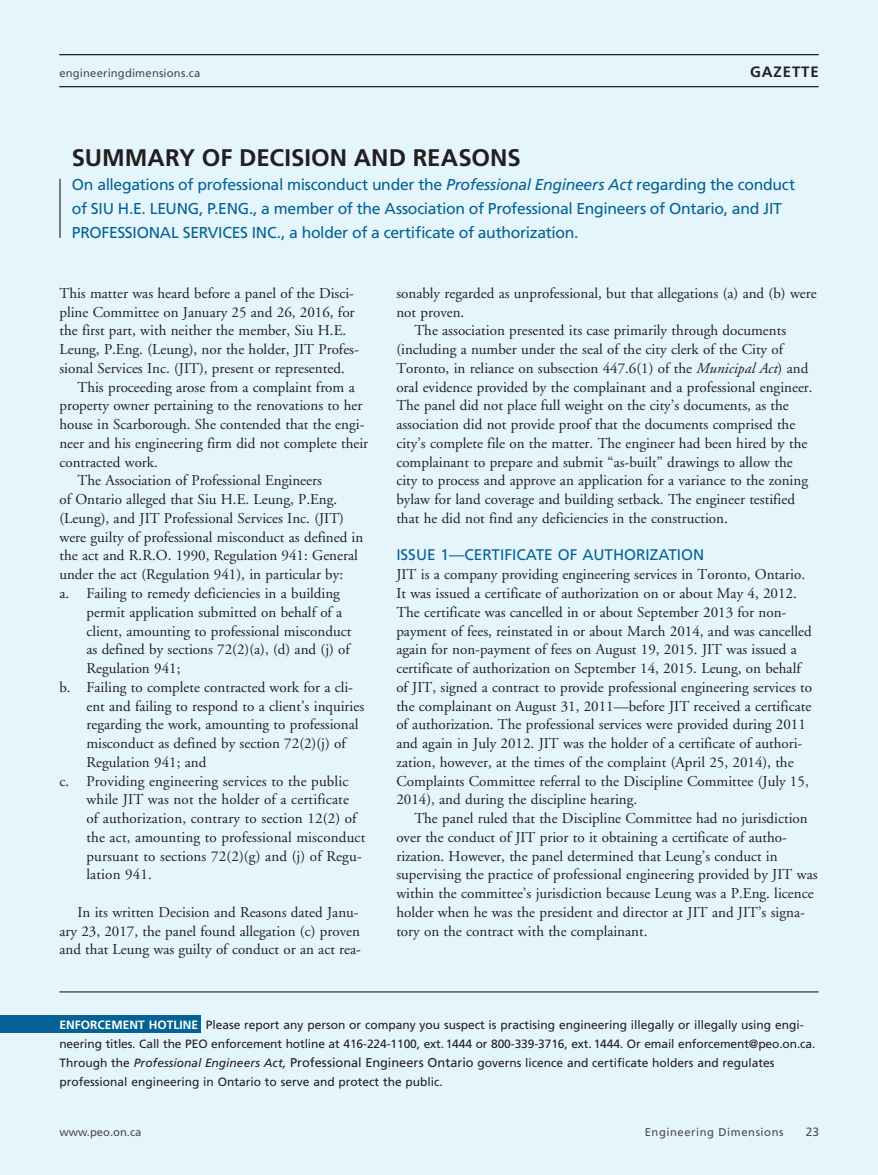
<style>
.page{position:relative;width:878px;height:1175px;background:#fff}
.page>*{position:absolute;margin:0;border:0;box-sizing:border-box;transform-origin:0 0}
.t1{font:700 24px "Frutiger";color:#231f20}
.t2{font:15.75px/24px "Frutiger";letter-spacing:-.02em;color:#046294}
.t3{font:15.3px "Frutiger";color:#046294}
.t4{font:15px/18.8px "Adobe Garamond";color:#231f20}
.t5{font:700 15px "Frutiger";letter-spacing:.06em;color:#231f20}
.t6{font:12px/18.8px "Frutiger";color:#231f20}
.t7{font:12px "Frutiger";color:#4b4c4d}
.t8{font:11.25px "Frutiger";letter-spacing:.02em;color:#4b4c4d}
.t9{font:11.25px "Frutiger";letter-spacing:.05em;color:#4b4c4d}
.t10{font:11.25px "Frutiger";color:#4b4c4d}
.s1{font-style:italic}
.s2{font-weight:700;color:#fff}
.s3{font-size:12.75px}
</style>
<div class="page">
<div style="left:0;top:0;width:878px;height:1174px;background:#e5f5fc"></div>
<hr style="left:59px;top:179px;width:2px;height:59px;background:#231f20">
<hr style="left:59px;top:54px;width:759px;height:1px;background:#231f20">
<hr style="left:59px;top:86px;width:759px;height:1px;background:#231f20">
<div style="left:0;top:1015px;width:200px;height:18px;background:#046294"></div>
<hr style="left:59px;top:991px;width:759px;height:1px;background:#231f20">
<p class="t8" style="left:59px;top:67px;width:142px">engineeringdimensions.ca</p>
<p class="t5" style="left:750px;top:63px;width:70px">GAZETTE</p>
<h1 class="t1" style="left:72px;top:143px;width:450px">SUMMARY OF DECISION AND REASONS</h1>
<p class="t2" style="left:72px;top:172px;width:724px">On allegations of professional misconduct under the <span class="s1">Professional Engineers Act</span> regarding the conduct of SIU H.E. LEUNG, P.ENG., a member of the Association of Professional Engineers of Ontario, and JIT<br>PROFESSIONAL SERVICES INC., a holder of a certificate of authorization.</p>
<p class="t4" style="left:59px;top:284px;width:296px">This matter was heard before a panel of the Disci-</p>
<p class="t4" style="left:59px;top:303px;width:297px">pline Committee on January 25 and 26, 2016, for</p>
<p class="t4" style="left:59px;top:322px;width:288px">the first part, with neither the member, Siu H.E.</p>
<p class="t4" style="left:59px;top:340px;width:301px">Leung, P.Eng. (Leung), nor the holder, JIT Profes-</p>
<p class="t4" style="left:59px;top:359px;width:287px">sional Services Inc. (JIT), present or represented.</p>
<p class="t4" style="left:77px;top:378px;width:279px">This proceeding arose from a complaint from a</p>
<p class="t4" style="left:59px;top:397px;width:304px">property owner pertaining to the renovations to her</p>
<p class="t4" style="left:59px;top:415px;width:306px">house in Scarborough. She contended that the engi-</p>
<p class="t4" style="left:59px;top:434px;width:310px">neer and his engineering firm did not complete their</p>
<p class="t4" style="left:59px;top:453px;width:100px">contracted work.</p>
<p class="t4" style="left:77px;top:472px;width:246px">The Association of Professional Engineers</p>
<p class="t4" style="left:59px;top:490px;width:279px">of Ontario alleged that Siu H.E. Leung, P.Eng.</p>
<p class="t4" style="left:59px;top:509px;width:286px">(Leung), and JIT Professional Services Inc. (JIT)</p>
<p class="t4" style="left:59px;top:528px;width:305px">were guilty of professional misconduct as defined in</p>
<p class="t4" style="left:59px;top:547px;width:300px">the act and R.R.O. 1990, Regulation 941: General</p>
<p class="t4" style="left:59px;top:565px;width:285px">under the act (Regulation 941), in particular by:</p>
<p class="t4" style="left:59px;top:584px;width:282px">a. Failing to remedy deficiencies in a building</p>
<p class="t4" style="left:86px;top:603px;width:257px">permit application submitted on behalf of a</p>
<p class="t4" style="left:86px;top:622px;width:266px">client, amounting to professional misconduct</p>
<p class="t4" style="left:86px;top:640px;width:265px">as defined by sections 72(2)(a), (d) and (j) of</p>
<p class="t4" style="left:86px;top:659px;width:95px">Regulation 941;</p>
<p class="t4" style="left:59px;top:678px;width:295px">b. Failing to complete contracted work for a cli-</p>
<p class="t4" style="left:86px;top:697px;width:279px">ent and failing to respond to a client’s inquiries</p>
<p class="t4" style="left:86px;top:715px;width:273px">regarding the work, amounting to professional</p>
<p class="t4" style="left:86px;top:734px;width:261px">misconduct as defined by section 72(2)(j) of</p>
<p class="t4" style="left:86px;top:753px;width:121px">Regulation 941; and</p>
<p class="t4" style="left:59px;top:772px;width:290px">c. Providing engineering services to the public</p>
<p class="t4" style="left:86px;top:790px;width:264px">while JIT was not the holder of a certificate</p>
<p class="t4" style="left:86px;top:809px;width:271px">of authorization, contrary to section 12(2) of</p>
<p class="t4" style="left:86px;top:828px;width:280px">the act, amounting to professional misconduct</p>
<p class="t4" style="left:86px;top:847px;width:277px">pursuant to sections 72(2)(g) and (j) of Regu-</p>
<p class="t4" style="left:86px;top:865px;width:67px">lation 941.</p>
<p class="t4" style="left:59px;top:903px;width:303px;text-indent:18px">In its written Decision and Reasons dated Janu&shy;ary 23, 2017, the panel found allegation (c) proven and that Leung was guilty of conduct or an act rea-</p>
<p class="t4" style="left:396px;top:284px;width:422px">sonably regarded as unprofessional, but that allegations (a) and (b) were</p>
<p class="t4" style="left:396px;top:303px;width:70px">not proven.</p>
<p class="t4" style="left:414px;top:322px;width:373px">The association presented its case primarily through documents</p>
<p class="t4" style="left:396px;top:340px;width:388px">(including a number under the seal of the city clerk of the City of</p>
<p class="t4" style="left:396px;top:359px;width:413px">Toronto, in reliance on subsection 447.6(1) of the <span class="s1">Municipal Act</span>) and</p>
<p class="t4" style="left:396px;top:378px;width:418px">oral evidence provided by the complainant and a professional engineer.</p>
<p class="t4" style="left:396px;top:397px;width:394px">The panel did not place full weight on the city’s documents, as the</p>
<p class="t4" style="left:396px;top:415px;width:400px">association did not provide proof that the documents comprised the</p>
<p class="t4" style="left:396px;top:434px;width:412px">city’s complete file on the matter. The engineer had been hired by the</p>
<p class="t4" style="left:396px;top:453px;width:398px">complainant to prepare and submit “as-built” drawings to allow the</p>
<p class="t4" style="left:396px;top:472px;width:413px">city to process and approve an application for a variance to the zoning</p>
<p class="t4" style="left:396px;top:490px;width:400px">bylaw for land coverage and building setback. The engineer testified</p>
<p class="t4" style="left:396px;top:509px;width:333px">that he did not find any deficiencies in the construction.</p>
<p class="t3" style="left:396px;top:546px;width:309px">ISSUE 1—CERTIFICATE OF AUTHORIZATION</p>
<p class="t4" style="left:396px;top:565px;width:417px">JIT is a company providing engineering services in Toronto, Ontario.<br>It was issued a certificate of authorization on or about May 4, 2012.<br>The certificate was cancelled in or about September 2013 for non&shy;payment of fees, reinstated in or about March 2014, and was cancelled again for non-payment of fees on August 19, 2015. JIT was issued a certificate of authorization on September 14, 2015. Leung, on behalf of JIT, signed a contract to provide professional engineering services to the complainant on August 31, 2011—before JIT received a certificate of authorization. The professional services were provided during 2011 and again in July 2012. JIT was the holder of a certificate of authori&shy;zation, however, at the times of the complaint (April 25, 2014), the Complaints Committee referral to the Discipline Committee (July 15, 2014), and during the discipline hearing.</p>
<p class="t4" style="left:396px;top:809px;width:423px;text-indent:18px">The panel ruled that the Discipline Committee had no jurisdiction over the conduct of JIT prior to it obtaining a certificate of autho&shy;rization. However, the panel determined that Leung’s conduct in supervising the practice of professional engineering provided by JIT was within the committee’s jurisdiction because Leung was a P.Eng. licence holder when he was the president and director at JIT and JIT’s signa&shy;tory on the contract with the complainant.</p>
<p class="t6" style="left:59px;top:1016px;width:757px"><span class="s2">ENFORCEMENT HOTLINE</span> Please report any person or company you suspect is practising engineering illegally or illegally using engi&shy;neering titles. Call the PEO enforcement hotline at 416-224-1100, ext. 1444 or 800-339-3716, ext. 1444. Or email enforcement@peo.on.ca.<br>Through the <span class="s1">Professional Engineers Act,</span> <span class="s3">Professional Engineers Ontario</span> governs licence and certificate holders and regulates professional engineering in Ontario to serve and protect the public.</p>
<p class="t10" style="left:59px;top:1125px;width:83px">www.peo.on.ca</p>
<p class="t9" style="left:644px;top:1125px;width:140px">Engineering Dimensions</p>
<p class="t7" style="left:805px;top:1124px;width:15px">23</p>
</div>
